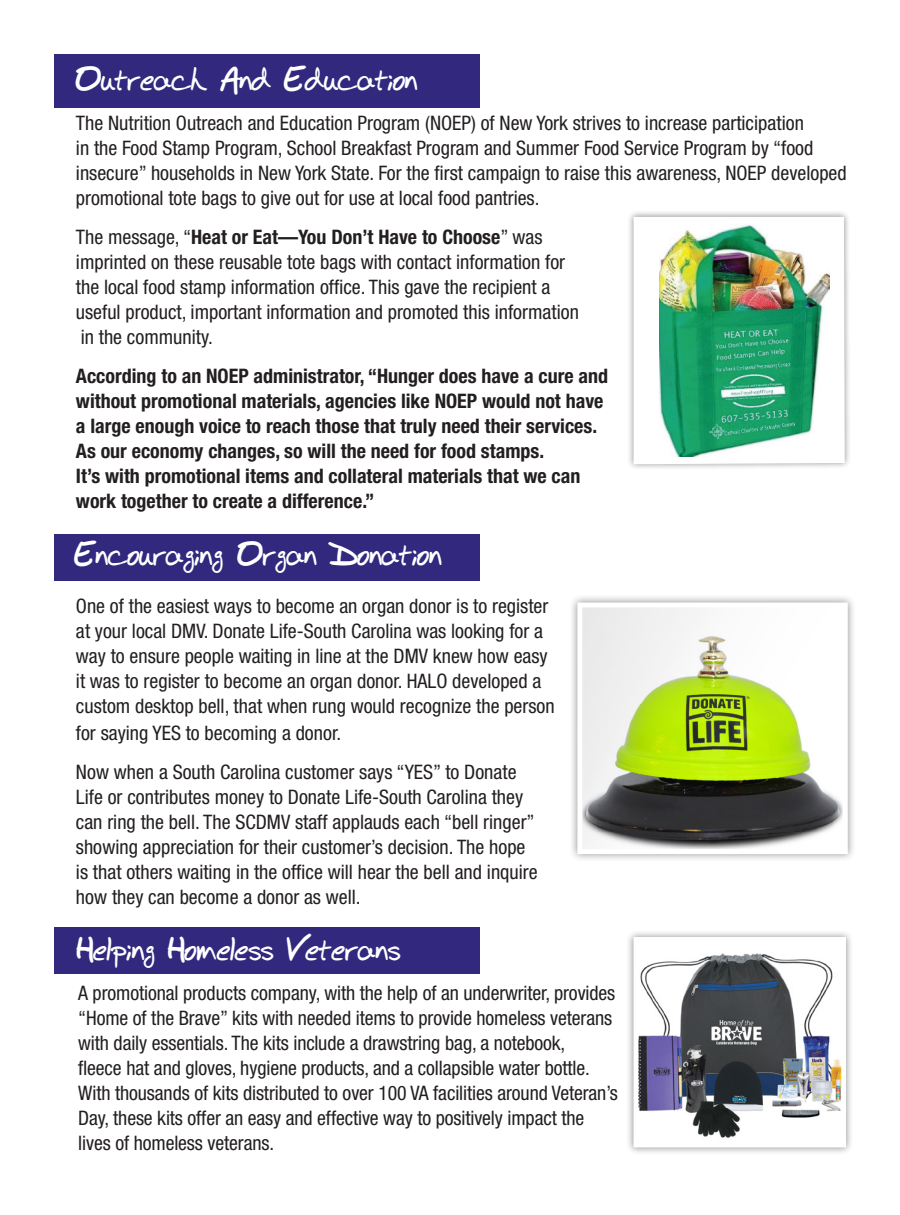
<style>
.page{position:relative;width:900px;height:1215px;background:#fff}
.page>*{position:absolute;margin:0;border:0;box-sizing:border-box;transform-origin:0 0}
.t1{font:700 30px "Bud Hand";color:#fff}
.t2{font:condensed 20px/25px "Helvetica Neue LT Std";color:#231f20}
.t3{font:700 condensed 20px/25px "Helvetica Neue LT Std";color:#231f20}
.s1{font-weight:700}
</style>
<div class="page">
<div style="left:54px;top:54px;width:426px;height:54px;background:#32297e"></div>
<div style="left:627px;top:210px;width:224px;height:261px;background:#f4f4f4"></div>
<img style="left:631px;top:210px;width:216px;height:256px">
<div style="left:54px;top:928px;width:426px;height:46px;background:#32297e"></div>
<div style="left:626px;top:930px;width:227px;height:225px;background:#231f20;opacity:.5"></div>
<svg style="left:631px;top:935px;width:217px;height:215px"></svg>
<div style="left:54px;top:534px;width:426px;height:47px;background:#32297e"></div>
<div style="left:569px;top:594px;width:287px;height:268px;background:#231f20;opacity:.5"></div>
<svg style="left:575px;top:600px;width:275px;height:257px"></svg>
<p class="t1" style="left:76px;top:62px;width:343px">Outreach And Education</p>
<p class="t2" style="left:76px;top:110px;width:772px">The Nutrition Outreach and Education Program (NOEP) of New York strives to increase participation<br>in the Food Stamp Program, School Breakfast Program and Summer Food Service Program by “food insecure” households in New York State. For the first campaign to raise this awareness, NOEP developed promotional tote bags to give out for use at local food pantries.</p>
<p class="t2" style="left:76px;top:224px;width:491px">The message, “<span class="s1">Heat or Eat—You Don’t Have to Choose</span>” was imprinted on these reusable tote bags with contact information for</p>
<p class="t2" style="left:76px;top:274px;width:476px">the local food stamp information office. This gave the recipient a</p>
<p class="t2" style="left:76px;top:299px;width:505px">useful product, important information and promoted this information</p>
<p class="t2" style="left:81px;top:324px;width:134px">in the community.</p>
<p class="t3" style="left:76px;top:363px;width:534px">According to an NOEP administrator, “Hunger does have a cure and without promotional materials, agencies like NOEP would not have a large enough voice to reach those that truly need their services.<br>As our economy changes, so will the need for food stamps.<br>It’s with promotional items and collateral materials that we can work together to create a difference.”</p>
<p class="t1" style="left:76px;top:537px;width:367px">Encouraging Organ Donation</p>
<p class="t2" style="left:76px;top:593px;width:480px">One of the easiest ways to become an organ donor is to register at your local DMV. Donate Life-South Carolina was looking for a way to ensure people waiting in line at the DMV knew how easy it was to register to become an organ donor. HALO developed a custom desktop bell, that when rung would recognize the person</p>
<p class="t2" style="left:76px;top:713px;width:442px;line-height:39px">for saying YES to becoming a donor.<br>Now when a South Carolina customer says “YES” to Donate</p>
<p class="t2" style="left:76px;top:784px;width:463px">Life or contributes money to Donate Life-South Carolina they can ring the bell. The SCDMV staff applauds each “bell ringer” showing appreciation for their customer’s decision. The hope is that others waiting in the office will hear the bell and inquire how they can become a donor as well.</p>
<p class="t1" style="left:78px;top:932px;width:324px">Helping Homeless Veterans</p>
<p class="t2" style="left:78px;top:980px;width:539px">A promotional products company, with the help of an underwriter, provides “Home of the Brave” kits with needed items to provide homeless veterans with daily essentials. The kits include a drawstring bag, a notebook,<br>fleece hat and gloves, hygiene products, and a collapsible water bottle.</p>
<p class="t2" style="left:78px;top:1080px;width:541px">With thousands of kits distributed to over 100 VA facilities around Veteran’s<br>Day, these kits offer an easy and effective way to positively impact the lives of homeless veterans.</p>
</div>
